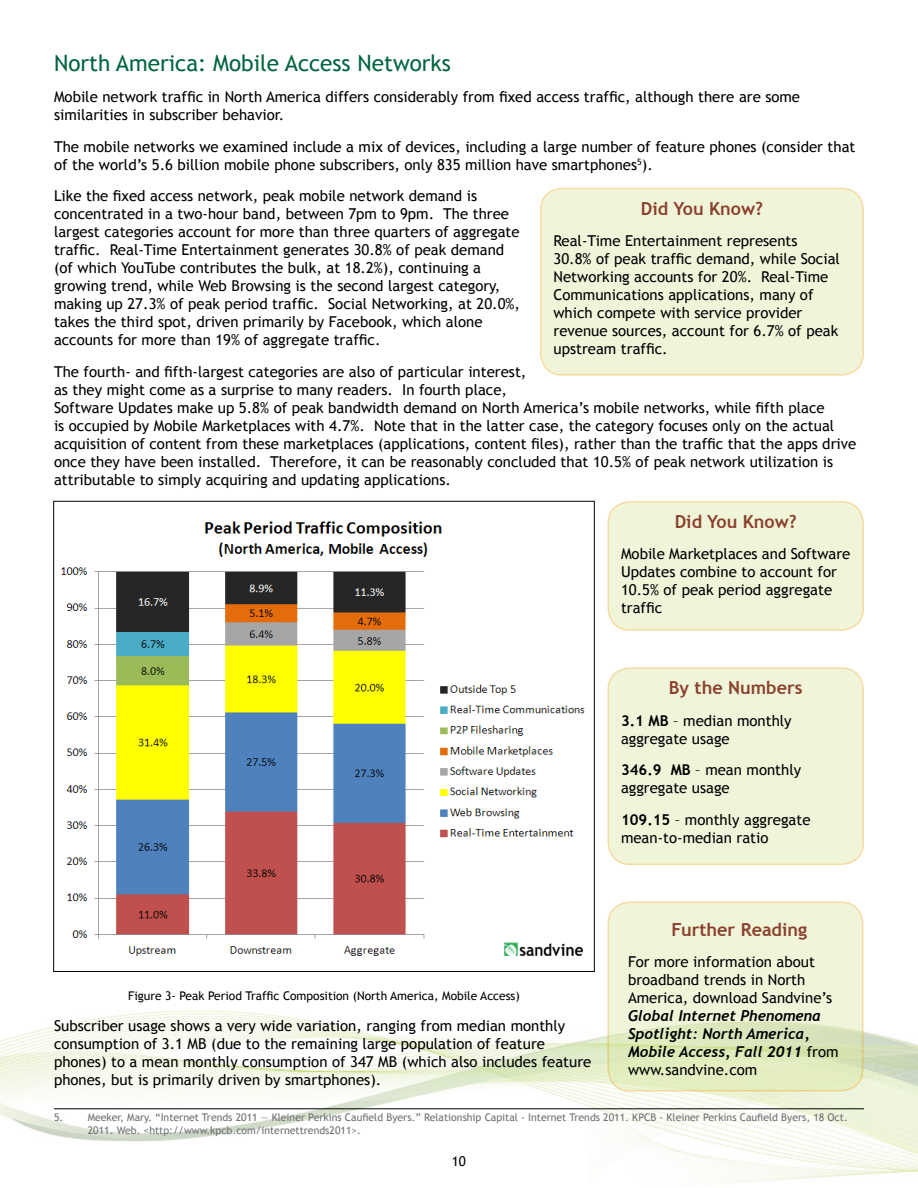
<style>
.page{position:relative;width:918px;height:1188px;background:#fff}
.page>*{position:absolute;margin:0;border:0;box-sizing:border-box;transform-origin:0 0}
.Second-Level_Heading{font:22.5px "Trebuchet MS";color:#00653e}
.Sidebar_Title{font:700 18px "Trebuchet MS";color:#8a412e}
.t1{font:15px/18px "Trebuchet MS";color:#000}
.t2{font:13.5px "Trebuchet MS";color:#000}
.Figure{font:12px "Trebuchet MS";color:#000}
.Footnote{font:10.5px/12.6px "Trebuchet MS";color:#6d6e71}
.s1{font-weight:700}
.s2{font-family:"Trebuchet";font-weight:700;font-style:italic}
</style>
<div class="page">
<img style="left:0;top:1010px;width:918px;height:174px">
<img style="left:61px;top:521px;width:524px;height:435px">
<hr style="left:54px;top:1109px;width:810px;height:1px;background:#000">
<div style="left:541px;top:188px;width:322px;height:187px;background:#f0f5da;border-radius:22px"></div>
<div style="left:540px;top:188px;width:324px;height:188px;border:2px solid #e7a614;border-radius:22px"></div>
<div style="left:608px;top:502px;width:255px;height:128px;background:#f0f5da;border-radius:22px"></div>
<div style="left:607px;top:501px;width:257px;height:130px;border:2px solid #e7a614;border-radius:22px"></div>
<div style="left:608px;top:668px;width:255px;height:196px;background:#f0f5da;border-radius:22px"></div>
<div style="left:607px;top:667px;width:257px;height:198px;border:2px solid #e7a614;border-radius:22px"></div>
<svg style="left:608px;top:902px;width:255px;height:189px;background:#e9f1cf"></svg>
<div style="left:607px;top:902px;width:256px;height:189px;border:2px solid #e7a614;border-radius:22px"></div>
<p class="Second-Level_Heading" style="left:54px;top:49px;width:399px">North America: Mobile Access Networks</p>
<p class="t1" style="left:54px;top:88px;width:748px">Mobile network traffic in North America differs considerably from fixed access traffic, although there are some similarities in subscriber behavior.</p>
<p class="t1" style="left:54px;top:137px;width:803px">The mobile networks we examined include a mix of devices, including a large number of feature phones (consider that of the world’s 5.6 billion mobile phone subscribers, only 835 million have smartphones<sup>5</sup>).</p>
<p class="t1" style="left:54px;top:187px;width:468px">Like the fixed access network, peak mobile network demand is concentrated in a two-hour band, between 7pm to 9pm. The three largest categories account for more than three quarters of aggregate traffic. Real-Time Entertainment generates 30.8% of peak demand (of which YouTube contributes the bulk, at 18.2%), continuing a growing trend, while Web Browsing is the second largest category, making up 27.3% of peak period traffic. Social Networking, at 20.0%, takes the third spot, driven primarily by Facebook, which alone accounts for more than 19% of aggregate traffic.</p>
<p class="t1" style="left:54px;top:362px;width:804px">The fourth- and fifth-largest categories are also of particular interest,<br>as they might come as a surprise to many readers. In fourth place,<br>Software Updates make up 5.8% of peak bandwidth demand on North America’s mobile networks, while fifth place<br>is occupied by Mobile Marketplaces with 4.7%. Note that in the latter case, the category focuses only on the actual acquisition of content from these marketplaces (applications, content files), rather than the traffic that the apps drive once they have been installed. Therefore, it can be reasonably concluded that 10.5% of peak network utilization is attributable to simply acquiring and updating applications.</p>
<p class="Sidebar_Title" style="left:641px;top:197px;width:124px">Did You Know?</p>
<p class="t1" style="left:554px;top:232px;width:288px">Real-Time Entertainment represents<br>30.8% of peak traffic demand, while Social Networking accounts for 20%. Real-Time Communications applications, many of which compete with service provider revenue sources, account for 6.7% of peak upstream traffic.</p>
<p class="Sidebar_Title" style="left:675px;top:510px;width:124px">Did You Know?</p>
<p class="t1" style="left:621px;top:545px;width:231px">Mobile Marketplaces and Software<br>Updates combine to account for<br>10.5% of peak period aggregate traffic</p>
<p class="Sidebar_Title" style="left:669px;top:676px;width:135px">By the Numbers</p>
<p class="t1" style="left:621px;top:711px;width:172px"><span class="s1">3.1 MB</span> – median monthly aggregate usage</p>
<p class="t1" style="left:621px;top:761px;width:182px"><span class="s1">346.9 MB</span> – mean monthly aggregate usage</p>
<p class="t1" style="left:621px;top:810px;width:191px"><span class="s1">109.15</span> – monthly aggregate mean-to-median ratio</p>
<p class="Sidebar_Title" style="left:671px;top:918px;width:137px">Further Reading</p>
<p class="t1" style="left:628px;top:953px;width:212px">For more information about broadband trends in North<br>America, download Sandvine’s<br><span class="s2">Global Internet Phenomena<br>Spotlight: North America,<br>Mobile Access, Fall 2011</span> from www.sandvine.com</p>
<p class="Figure" style="left:128px;top:988px;width:393px">Figure 3- Peak Period Traffic Composition (North America, Mobile Access)</p>
<p class="t1" style="left:54px;top:1017px;width:539px">Subscriber usage shows a very wide variation, ranging from median monthly consumption of 3.1 MB (due to the remaining large population of feature phones) to a mean monthly consumption of 347 MB (which also includes feature phones, but is primarily driven by smartphones).</p>
<p class="Footnote" style="left:88px;top:1112px;width:762px;text-indent:-34px">5. Meeker, Mary. “Internet Trends 2011 — Kleiner Perkins Caufield Byers.” Relationship Capital - Internet Trends 2011. KPCB - Kleiner Perkins Caufield Byers, 18 Oct.<br>2011. Web. &lt;http://www.kpcb.com/internettrends2011&gt;.</p>
<p class="t2" style="left:452px;top:1153px;width:16px">10</p>
</div>
